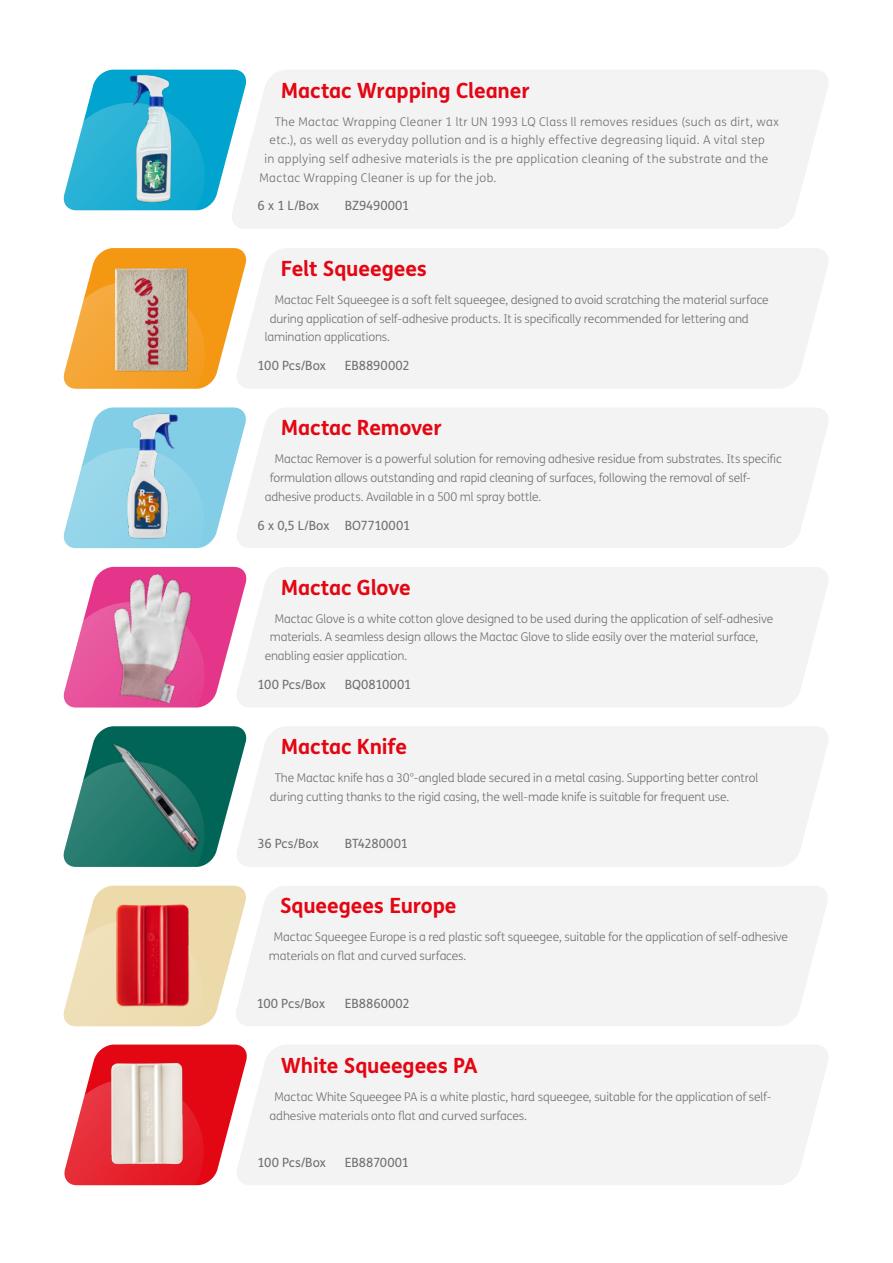
<style>
.page{position:relative;width:893px;height:1263px;background:#fff}
.page>*{position:absolute;margin:0;border:0;box-sizing:border-box;transform-origin:0 0}
.t1{font:700 21px "FS Me";letter-spacing:-.01em;color:#e30613}
.t2{font:12.75px "FS Me";color:#706f6f}
.t3{font:12.75px "FS Me";letter-spacing:-.02em;color:#706f6f}
.t4{font:300 12px/18.8px "FS Me";letter-spacing:-.005em;color:#706f6f}
.t5{font:300 12px "FS Me";letter-spacing:.025em;color:#706f6f}
</style>
<div class="page">
<svg style="left:63px;top:248px;width:169px;height:141px"></svg>
<img style="left:108px;top:258px;width:85px;height:121px">
<svg style="left:63px;top:70px;width:164px;height:140px"></svg>
<img style="left:117px;top:71px;width:69px;height:140px">
<svg style="left:63px;top:407px;width:169px;height:141px"></svg>
<img style="left:125px;top:413px;width:56px;height:126px">
<svg style="left:63px;top:567px;width:169px;height:140px"></svg>
<img style="left:114px;top:569px;width:88px;height:139px">
<svg style="left:63px;top:726px;width:169px;height:141px"></svg>
<img style="left:102px;top:728px;width:112px;height:137px">
<div style="left:232px;top:248px;width:596px;height:140px;background:#f3f3f3"></div>
<div style="left:227px;top:70px;width:601px;height:159px;background:#f3f3f3"></div>
<div style="left:232px;top:407px;width:596px;height:141px;background:#f3f3f3"></div>
<div style="left:232px;top:567px;width:596px;height:140px;background:#f3f3f3"></div>
<div style="left:232px;top:726px;width:596px;height:141px;background:#f3f3f3"></div>
<div style="left:250px;top:886px;width:577px;height:140px;background:#f3f3f3"></div>
<svg style="left:63px;top:886px;width:187px;height:140px"></svg>
<img style="left:116px;top:902px;width:75px;height:107px">
<div style="left:251px;top:1045px;width:577px;height:140px;background:#f3f3f3"></div>
<svg style="left:64px;top:1044px;width:187px;height:141px"></svg>
<img style="left:110px;top:1060px;width:75px;height:110px">
<h1 class="t1" style="left:281px;top:74px;width:250px">Mactac Wrapping Cleaner</h1>
<p class="t5" style="left:275px;top:113px;width:506px">The Mactac Wrapping Cleaner 1 ltr UN 1993 LQ Class ll removes residues (such as dirt, wax</p>
<p class="t5" style="left:270px;top:132px;width:497px">etc.), as well as everyday pollution and is a highly effective degreasing liquid. A vital step</p>
<p class="t5" style="left:265px;top:151px;width:505px">in applying self adhesive materials is the pre application cleaning of the substrate and the</p>
<p class="t5" style="left:260px;top:170px;width:238px">Mactac Wrapping Cleaner is up for the job.</p>
<p class="t2" style="left:258px;top:197px;width:63px">6 x 1 L/Box</p>
<p class="t2" style="left:345px;top:197px;width:66px">BZ9490001</p>
<h1 class="t1" style="left:281px;top:252px;width:147px">Felt Squeegees</h1>
<p class="t4" style="left:275px;top:290px;width:495px">Mactac Felt Squeegee is a soft felt squeegee, designed to avoid scratching the material surface</p>
<p class="t4" style="left:270px;top:309px;width:481px">during application of self-adhesive products. It is specifically recommended for lettering and</p>
<p class="t4" style="left:265px;top:327px;width:127px">lamination applications.</p>
<p class="t2" style="left:258px;top:357px;width:70px">100 Pcs/Box</p>
<p class="t2" style="left:345px;top:357px;width:66px">EB8890002</p>
<h1 class="t1" style="left:281px;top:411px;width:162px">Mactac Remover</h1>
<p class="t4" style="left:275px;top:449px;width:509px">Mactac Remover is a powerful solution for removing adhesive residue from substrates. Its specific</p>
<p class="t4" style="left:270px;top:468px;width:482px">formulation allows outstanding and rapid cleaning of surfaces, following the removal of self-</p>
<p class="t4" style="left:265px;top:487px;width:278px">adhesive products. Available in a 500 ml spray bottle.</p>
<p class="t2" style="left:258px;top:516px;width:74px">6 x 0,5 L/Box</p>
<p class="t3" style="left:345px;top:516px;width:67px">BO7710001</p>
<h1 class="t1" style="left:281px;top:571px;width:131px">Mactac Glove</h1>
<p class="t4" style="left:275px;top:609px;width:500px">Mactac Glove is a white cotton glove designed to be used during the application of self-adhesive</p>
<p class="t4" style="left:270px;top:627px;width:490px">materials. A seamless design allows the Mactac Glove to slide easily over the material surface,</p>
<p class="t4" style="left:265px;top:646px;width:144px">enabling easier application.</p>
<p class="t2" style="left:258px;top:676px;width:70px">100 Pcs/Box</p>
<p class="t2" style="left:345px;top:676px;width:68px">BQ0810001</p>
<h1 class="t1" style="left:281px;top:730px;width:128px">Mactac Knife</h1>
<p class="t4" style="left:270px;top:768px;width:490px;text-indent:5px">The Mactac knife has a 30°-angled blade secured in a metal casing. Supporting better control during cutting thanks to the rigid casing, the well-made knife is suitable for frequent use.</p>
<p class="t2" style="left:258px;top:835px;width:63px">36 Pcs/Box</p>
<p class="t2" style="left:345px;top:835px;width:65px">BT4280001</p>
<h1 class="t1" style="left:280px;top:890px;width:178px">Squeegees Europe</h1>
<p class="t4" style="left:269px;top:927px;width:521px;text-indent:5px">Mactac Squeegee Europe is a red plastic soft squeegee, suitable for the application of self-adhesive materials on flat and curved surfaces.</p>
<p class="t2" style="left:257px;top:994px;width:70px">100 Pcs/Box</p>
<p class="t2" style="left:345px;top:994px;width:66px">EB8860002</p>
<h1 class="t1" style="left:281px;top:1049px;width:198px">White Squeegees PA</h1>
<p class="t4" style="left:270px;top:1087px;width:503px;text-indent:5px">Mactac White Squeegee PA is a white plastic, hard squeegee, suitable for the application of self&shy;adhesive materials onto flat and curved surfaces.</p>
<p class="t2" style="left:258px;top:1153px;width:70px">100 Pcs/Box</p>
<p class="t2" style="left:345px;top:1153px;width:66px">EB8870001</p>
</div>
